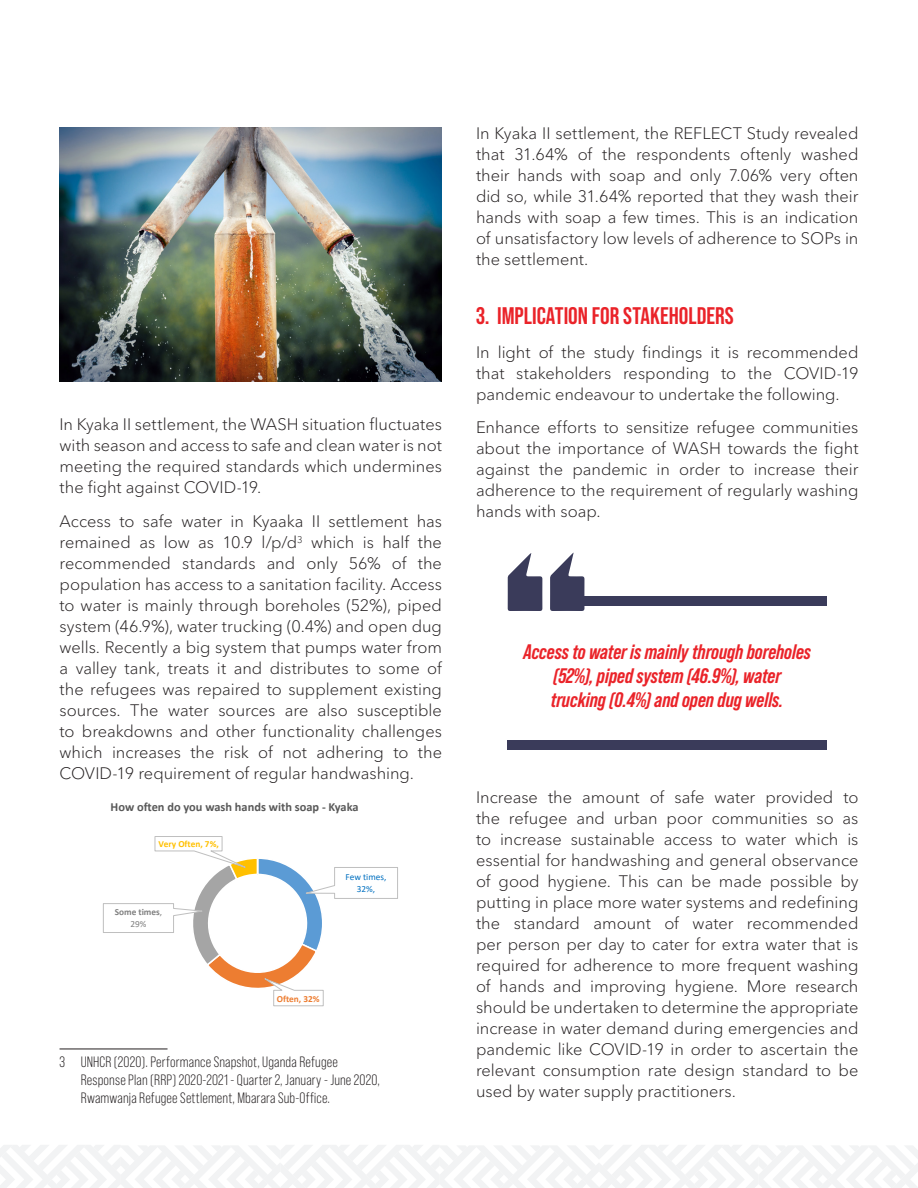
<style>
.page{position:relative;width:918px;height:1188px;background:#fff}
.page>*{position:absolute;margin:0;border:0;box-sizing:border-box;transform-origin:0 0}
.Body_Subhead{font:700 24px "Bebas Neue Pro";color:#ea2329}
.t1{font:italic 700 21px/24px "Bebas Neue Pro";color:#ea2329;text-align:center}
.Body_Text{font:300 16.5px/21px "Avenir Next LT Pro";color:#231f20;text-align:justify}
.Footnotes{font:15px/18px "Bebas Neue Pro";letter-spacing:.01em;color:#231f20}
.t2{font:700 12.45px "Calibri";color:#595959}
.t3{font:9.3px/11.4px "Calibri";color:#0070c0;text-align:center}
.t4{font:700 9.3px/11.4px "Calibri";color:#7f7f7f;text-align:center}
.t5{font:700 9.3px "Calibri";color:#ffc000}
.t6{font:700 9.3px "Calibri";color:#ed7d31}
.s1{font-weight:400}
</style>
<div class="page">
<svg style="left:0;top:1145px;width:918px;height:43px"></svg>
<img style="left:60px;top:128px;width:382px;height:254px">
<svg style="left:103px;top:836px;width:295px;height:171px"></svg>
<hr style="left:60px;top:1049px;width:108px;height:1px;background:#231f20">
<div style="left:565px;top:596px;width:262px;height:9px;background:#3a3b5a"></div>
<div style="left:508px;top:740px;width:319px;height:9px;background:#3a3b5a"></div>
<svg style="left:508px;top:553px;width:34px;height:58px"></svg>
<svg style="left:550px;top:553px;width:34px;height:58px"></svg>
<p class="Body_Text" style="left:60px;top:413px;width:384px">In Kyaka II settlement, the WASH situation fluctuates with season and access to safe and clean water is not meeting the required standards which undermines the fight against COVID-19.</p>
<p class="Body_Text" style="left:60px;top:510px;width:384px">Access to safe water in Kyaaka II settlement has remained as low as 10.9 l/p/d<sup>3</sup> which is half the recommended standards and only 56% of the population has access to a sanitation facility. Access to water is mainly through boreholes (52%), piped system (46.9%), water trucking (0.4%) and open dug wells. Recently a big system that pumps water from a valley tank, treats it and distributes to some of the refugees was repaired to supplement existing sources. The water sources are also susceptible to breakdowns and other functionality challenges which increases the risk of not adhering to the COVID-19 requirement of regular handwashing.</p>
<p class="t2" style="left:111px;top:798px;width:250px">How often do you wash hands with soap - Kyaka</p>
<p class="t5" style="left:158px;top:838px;width:62px">Very Often, 7%,</p>
<p class="t4" style="left:115px;top:907px;width:49px">Some times<span class="s1">,<br>29%</span></p>
<p class="t3" style="left:345px;top:871px;width:42px">Few times,<br>32%,</p>
<p class="t6" style="left:277px;top:993px;width:44px">Often, 32%</p>
<p class="Footnotes" style="left:81px;top:1053px;width:301px;text-indent:-21px">3 UNHCR (2020). Performance Snapshot, Uganda Refugee<br>Response Plan (RRP) 2020-2021 - Quarter 2, January - June 2020,<br>Rwamwanja Refugee Settlement, Mbarara Sub-Office.</p>
<p class="Body_Text" style="left:476px;top:122px;width:384px">In Kyaka II settlement, the REFLECT Study revealed that 31.64% of the respondents oftenly washed their hands with soap and only 7.06% very often did so, while 31.64% reported that they wash their hands with soap a few times. This is an indication of unsatisfactory low levels of adherence to SOPs in the settlement.</p>
<p class="Body_Subhead" style="left:476px;top:302px;width:259px">3. IMPLICATION FOR STAKEHOLDERS</p>
<p class="Body_Text" style="left:476px;top:341px;width:384px">In light of the study findings it is recommended that stakeholders responding to the COVID-19 pandemic endeavour to undertake the following.</p>
<p class="Body_Text" style="left:476px;top:416px;width:384px">Enhance efforts to sensitize refugee communities about the importance of WASH towards the fight against the pandemic in order to increase their adherence to the requirement of regularly washing hands with soap.</p>
<p class="t1" style="left:523px;top:639px;width:289px">Access to water is mainly through boreholes (52%), piped system (46.9%), water trucking (0.4%) and open dug wells.</p>
<p class="Body_Text" style="left:476px;top:786px;width:384px">Increase the amount of safe water provided to the refugee and urban poor communities so as to increase sustainable access to water which is essential for handwashing and general observance of good hygiene. This can be made possible by putting in place more water systems and redefining the standard amount of water recommended per person per day to cater for extra water that is required for adherence to more frequent washing of hands and improving hygiene. More research should be undertaken to determine the appropriate increase in water demand during emergencies and pandemic like COVID-19 in order to ascertain the relevant consumption rate design standard to be used by water supply practitioners.</p>
</div>
